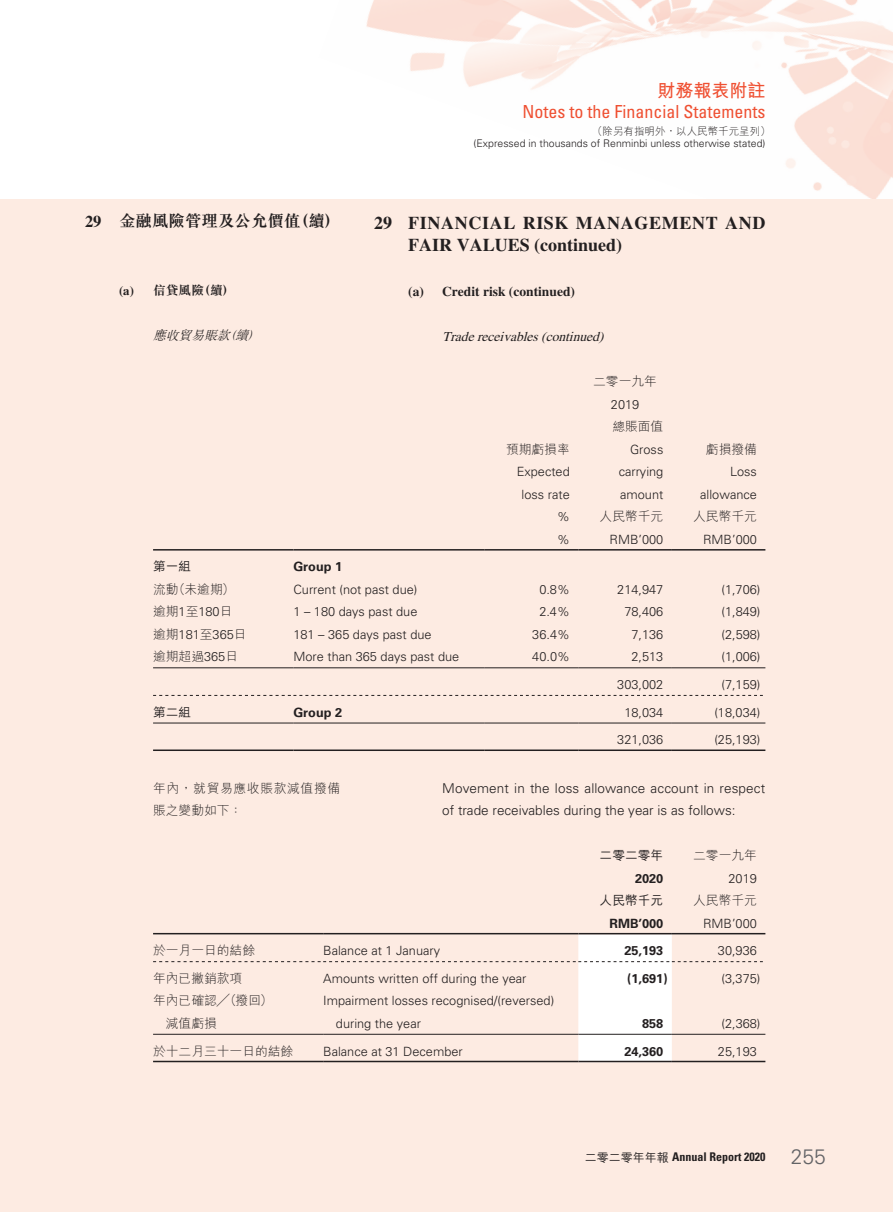
<style>
.page{position:relative;width:893px;height:1212px;background:#fff}
.page>*{position:absolute;margin:0;border:0;box-sizing:border-box;transform-origin:0 0}
.t1{font:700 18px/22.5px "Times LT Std";letter-spacing:.035em;color:#231f20}
.t2{font:condensed 18px "Univers LT Std";color:#ef5032}
.t3{font:700 18px "M Hei HK";color:#ef5032}
.t4{font:700 16.5px "M Sung HK";color:#231f20}
.t5{font:300 13.5px/22.5px "Univers LT Std";letter-spacing:.01em;color:#231f20}
.t6{font:italic 13.5px "Times LT Std";color:#231f20}
.t7{font:700 13.5px "Times LT Std";color:#231f20}
.t8{font:300 12.75px/22.5px "Univers LT Std";color:#231f20;text-align:center}
.t9{font:300 12.75px/22.5px "M Hei HK";color:#231f20}
.t10{font:700 12.75px "Univers LT Std";color:#231f20}
.t11{font:300 12.75px/22.5px "M Hei HK";letter-spacing:.05em;color:#231f20}
.t12{font:500 12.75px "M Hei HK";color:#231f20}
.t13{font:700 12.75px "M Sung HK";color:#231f20}
.t14{font:italic 300 12.75px "M Sung HK";color:#231f20}
.t15{font:700 condensed 12px "Univers LT Std";color:#231f20}
.t16{font:300 10.5px "Univers LT Std";color:#231f20}
.t17{font:300 10.5px "M Hei HK";color:#231f20}
.s1{font-family:"Times LT Std"}
.s2{font-family:"Univers LT Std"}
.s3{font-family:"M Hei HK"}
.s4{font-family:"M Hei HK";font-weight:500;font-stretch:normal}
.s5{font-weight:300;font-stretch:normal;font-size:21px;color:#636366}
</style>
<div class="page">
<img style="left:366px;top:0;width:527px;height:199px">
<div style="left:1px;top:199px;width:892px;height:1013px;background:#fdebe2"></div>
<hr style="left:153px;top:549px;width:140px;height:1px;background:#231f20">
<hr style="left:293px;top:549px;width:192px;height:1px;background:#231f20">
<hr style="left:485px;top:549px;width:93px;height:1px;background:#231f20">
<hr style="left:578px;top:549px;width:94px;height:1px;background:#231f20">
<hr style="left:672px;top:549px;width:93px;height:1px;background:#231f20">
<hr style="left:153px;top:667px;width:140px;height:1px;background:#231f20">
<hr style="left:293px;top:667px;width:192px;height:1px;background:#231f20">
<hr style="left:485px;top:667px;width:93px;height:1px;background:#231f20">
<hr style="left:578px;top:667px;width:94px;height:1px;background:#231f20">
<hr style="left:672px;top:667px;width:93px;height:1px;background:#231f20">
<svg style="left:153px;top:695px;width:610px;height:1px"></svg>
<hr style="left:153px;top:723px;width:140px;height:1px;background:#231f20">
<hr style="left:293px;top:723px;width:192px;height:1px;background:#231f20">
<hr style="left:485px;top:723px;width:93px;height:1px;background:#231f20">
<hr style="left:578px;top:723px;width:94px;height:1px;background:#231f20">
<hr style="left:672px;top:723px;width:93px;height:1px;background:#231f20">
<hr style="left:153px;top:749px;width:140px;height:2px;background:#231f20">
<hr style="left:293px;top:749px;width:192px;height:2px;background:#231f20">
<hr style="left:485px;top:749px;width:93px;height:2px;background:#231f20">
<hr style="left:578px;top:749px;width:94px;height:2px;background:#231f20">
<hr style="left:672px;top:749px;width:93px;height:2px;background:#231f20">
<hr style="left:153px;top:933px;width:170px;height:1px;background:#231f20">
<hr style="left:323px;top:933px;width:255px;height:1px;background:#231f20">
<hr style="left:578px;top:933px;width:94px;height:1px;background:#231f20">
<hr style="left:672px;top:933px;width:93px;height:1px;background:#231f20">
<svg style="left:153px;top:934px;width:610px;height:127px"></svg>
<hr style="left:153px;top:1034px;width:170px;height:1px;background:#231f20">
<hr style="left:323px;top:1034px;width:255px;height:1px;background:#231f20">
<hr style="left:578px;top:1034px;width:94px;height:1px;background:#231f20">
<hr style="left:672px;top:1034px;width:93px;height:1px;background:#231f20">
<hr style="left:153px;top:1061px;width:170px;height:1px;background:#231f20">
<hr style="left:323px;top:1061px;width:255px;height:1px;background:#231f20">
<hr style="left:578px;top:1061px;width:94px;height:1px;background:#231f20">
<hr style="left:672px;top:1061px;width:93px;height:1px;background:#231f20">
<p class="t4" style="left:85px;top:210px;width:256px"><span class="s1">29</span> 金融風險管理及公允價值（續）</p>
<p class="t13" style="left:119px;top:281px;width:117px"><span class="s1">(a)</span> 信貸風險（續）</p>
<p class="t14" style="left:153px;top:326px;width:112px">應收貿易賬款（續）</p>
<h1 class="t3" style="left:657px;top:77px;width:109px">財務報表附註</h1>
<h1 class="t2" style="left:522px;top:100px;width:244px">Notes to the Financial Statements</h1>
<p class="t17" style="left:592px;top:124px;width:180px">（除另有指明外，以人民幣千元呈列）</p>
<p class="t16" style="left:474px;top:136px;width:293px">(Expressed in thousands of Renminbi unless otherwise stated)</p>
<h1 class="t1" style="left:408px;top:211px;width:359px;text-indent:-34px">29 FINANCIAL RISK MANAGEMENT AND<br>FAIR VALUES (continued)</h1>
<p class="t7" style="left:408px;top:284px;width:168px">(a) Credit risk (continued)</p>
<p class="t6" style="left:442px;top:329px;width:167px">Tradereceivables(continued)</p>
<p class="t9" style="left:593px;top:370px;width:65px">二零一九年</p>
<p class="t8" style="left:611px;top:393px;width:30px">2019</p>
<p class="t9" style="left:506px;top:437px;width:65px">預期虧損率</p>
<p class="t8" style="left:517px;top:461px;width:55px">Expected loss rate</p>
<p class="t9" style="left:612px;top:415px;width:52px">總賬面值</p>
<p class="t8" style="left:619px;top:438px;width:46px;text-align:justify;text-indent:11px">Gross carrying amount</p>
<p class="t9" style="left:706px;top:437px;width:52px">虧損撥備</p>
<p class="t8" style="left:700px;top:461px;width:58px;text-align:right">Loss allowance</p>
<p class="t8" style="left:557px;top:506px;width:14px">%</p>
<p class="t9" style="left:600px;top:505px;width:65px">人民幣千元</p>
<p class="t9" style="left:693px;top:505px;width:65px">人民幣千元</p>
<p class="t8" style="left:557px;top:528px;width:14px">%</p>
<p class="t8" style="left:609px;top:528px;width:55px">RMB’000</p>
<p class="t8" style="left:703px;top:528px;width:55px">RMB’000</p>
<p class="t12" style="left:153px;top:557px;width:40px">第一組</p>
<p class="t10" style="left:293px;top:559px;width:50px">Group 1</p>
<p class="t9" style="left:153px;top:577px;width:83px">流動（未逾期）</p>
<p class="t8" style="left:293px;top:578px;width:126px">Current (not past due)</p>
<p class="t8" style="left:539px;top:578px;width:32px">0.8%</p>
<p class="t8" style="left:617px;top:578px;width:48px">214,947</p>
<p class="t8" style="left:721px;top:578px;width:40px">(1,706)</p>
<p class="t9" style="left:153px;top:600px;width:81px">逾期<span class="s2">1</span>至<span class="s2">180</span>日</p>
<p class="t8" style="left:293px;top:601px;width:126px">1 – 180 days past due</p>
<p class="t8" style="left:539px;top:601px;width:32px">2.4%</p>
<p class="t8" style="left:624px;top:601px;width:40px">78,406</p>
<p class="t8" style="left:721px;top:601px;width:40px">(1,849)</p>
<p class="t8" style="left:153px;top:623px;width:95px"><span class="s3">逾期</span>181<span class="s3">至</span>365<span class="s3">日</span></p>
<p class="t8" style="left:293px;top:623px;width:140px">181 – 365 days past due</p>
<p class="t8" style="left:532px;top:623px;width:39px">36.4%</p>
<p class="t8" style="left:631px;top:623px;width:33px">7,136</p>
<p class="t8" style="left:721px;top:623px;width:40px">(2,598)</p>
<p class="t9" style="left:153px;top:645px;width:87px">逾期超過<span class="s2">365</span>日</p>
<p class="t8" style="left:293px;top:646px;width:167px">More than 365 days past due</p>
<p class="t8" style="left:532px;top:646px;width:39px">40.0%</p>
<p class="t8" style="left:631px;top:646px;width:33px">2,513</p>
<p class="t8" style="left:721px;top:646px;width:40px">(1,006)</p>
<p class="t8" style="left:617px;top:673px;width:48px">303,002</p>
<p class="t8" style="left:721px;top:673px;width:40px">(7,159)</p>
<p class="t12" style="left:153px;top:703px;width:40px">第二組</p>
<p class="t10" style="left:293px;top:705px;width:50px">Group 2</p>
<p class="t8" style="left:624px;top:701px;width:40px">18,034</p>
<p class="t8" style="left:714px;top:701px;width:48px">(18,034)</p>
<p class="t8" style="left:617px;top:728px;width:48px">321,036</p>
<p class="t8" style="left:714px;top:728px;width:48px">(25,193)</p>
<p class="t5" style="left:442px;top:776px;width:324px">Movement in the loss allowance account in respect of trade receivables during the year is as follows:</p>
<p class="t12" style="left:600px;top:846px;width:65px">二零二零年</p>
<p class="t9" style="left:693px;top:844px;width:65px">二零一九年</p>
<p class="t10" style="left:635px;top:871px;width:30px">2020</p>
<p class="t8" style="left:728px;top:867px;width:30px">2019</p>
<p class="t12" style="left:600px;top:891px;width:65px">人民幣千元</p>
<p class="t9" style="left:693px;top:889px;width:65px">人民幣千元</p>
<p class="t10" style="left:609px;top:916px;width:55px">RMB’000</p>
<p class="t8" style="left:703px;top:912px;width:55px">RMB’000</p>
<p class="t9" style="left:153px;top:939px;width:104px">於一月一日的結餘</p>
<p class="t8" style="left:323px;top:939px;width:118px">Balance at 1 January</p>
<p class="t10" style="left:624px;top:943px;width:40px">25,193</p>
<p class="t8" style="left:718px;top:939px;width:40px">30,936</p>
<p class="t9" style="left:153px;top:966px;width:91px">年內已撇銷款項</p>
<p class="t8" style="left:323px;top:967px;width:205px">Amounts written off during the year</p>
<p class="t10" style="left:627px;top:971px;width:42px">(1,691)</p>
<p class="t8" style="left:721px;top:967px;width:40px">(3,375)</p>
<p class="t9" style="left:166px;top:989px;width:108px;text-indent:-13px">年內已確認╱（撥回）減值虧損</p>
<p class="t8" style="left:336px;top:990px;width:220px;text-align:left;text-indent:-13px">Impairment losses recognised/(reversed) during the year</p>
<p class="t11" style="left:153px;top:776px;width:189px">年內，就貿易應收賬款減值撥備賬之變動如下：</p>
<p class="t10" style="left:642px;top:1016px;width:23px">858</p>
<p class="t8" style="left:721px;top:1012px;width:40px">(2,368)</p>
<p class="t9" style="left:153px;top:1039px;width:142px">於十二月三十一日的結餘</p>
<p class="t8" style="left:323px;top:1040px;width:141px">Balance at 31 December</p>
<p class="t10" style="left:624px;top:1043px;width:40px">24,360</p>
<p class="t8" style="left:718px;top:1040px;width:40px">25,193</p>
<p class="t15" style="left:585px;top:1150px;width:242px"><span class="s4">二零二零年年報</span> Annual Report 2020 <span class="s5">255</span></p>
</div>
